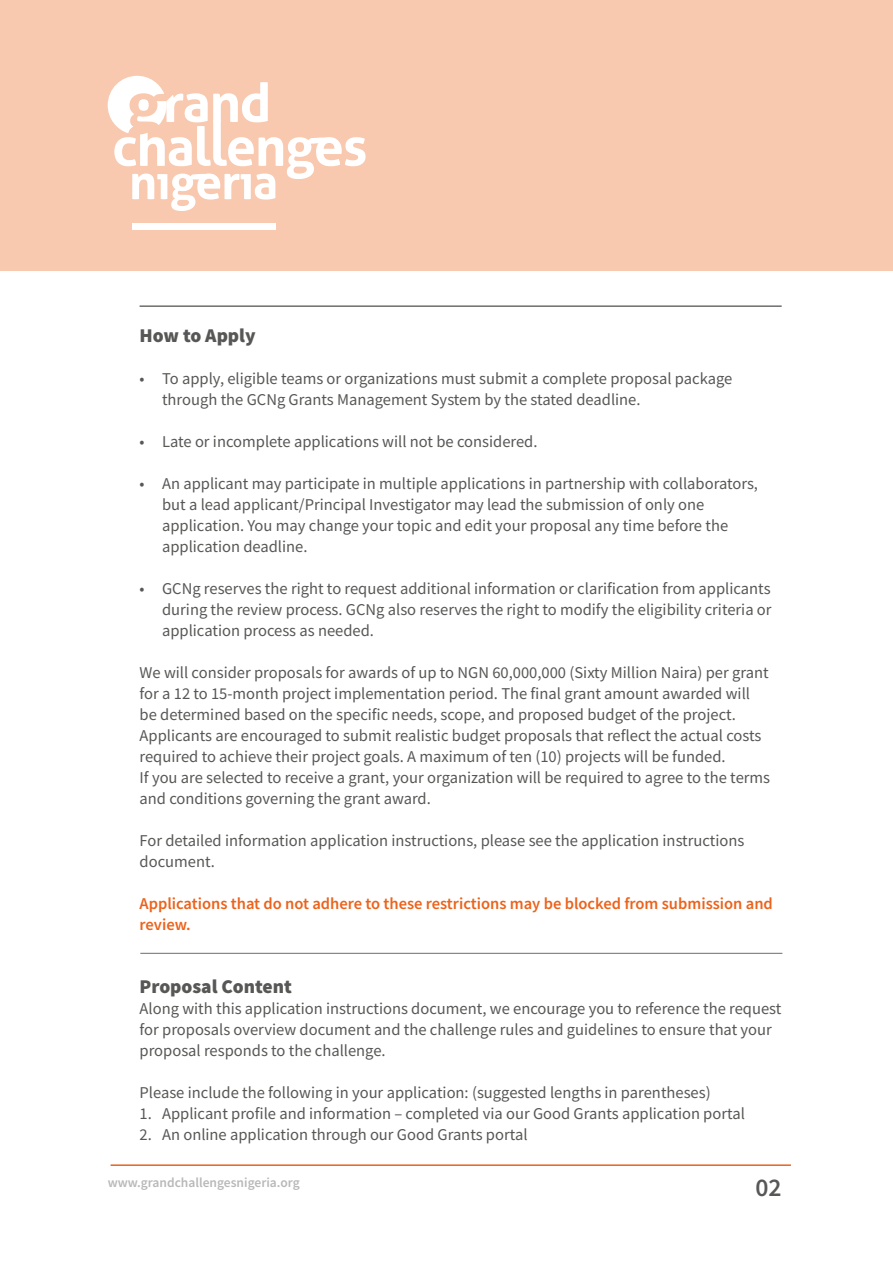
<style>
.page{position:relative;width:893px;height:1263px;background:#fff}
.page>*{position:absolute;margin:0;border:0;box-sizing:border-box;transform-origin:0 0}
.t1{font:600 25.5px "Source Sans Pro";color:#575756}
.t2{font:900 19.5px "Source Sans Pro";color:#575756}
.t3{font:16.5px/21px "Source Sans Pro";color:#575756}
.t4{font:600 16.5px/21px "Source Sans Pro";color:#ec621a}
.t5{font:600 13.5px "Source Sans Pro";color:#b9b8b8}
</style>
<div class="page">
<hr style="left:111px;top:1164px;width:680px;height:2px;background:#ec621a">
<div style="left:0;top:0;width:893px;height:270px;background:#f8c8af"></div>
<svg style="left:108px;top:76px;width:258px;height:135px"></svg>
<div style="left:132px;top:224px;width:143px;height:6px;background:#fff"></div>
<hr style="left:140px;top:305px;width:642px;height:2px;background:#6d6d6c">
<hr style="left:140px;top:953px;width:642px;height:1px;background:#6d6d6c">
<p class="t2" style="left:140px;top:322px;width:118px">How to Apply</p>
<p class="t3" style="left:162px;top:368px;width:572px;text-indent:-23px">• To apply, eligible teams or organizations must submit a complete proposal package through the GCNg Grants Management System by the stated deadline.</p>
<p class="t3" style="left:140px;top:431px;width:399px">• Late or incomplete applications will not be considered.</p>
<p class="t3" style="left:162px;top:473px;width:597px;text-indent:-23px">• An applicant may participate in multiple applications in partnership with collaborators, but a lead applicant/Principal Investigator may lead the submission of only one application. You may change your topic and edit your proposal any time before the application deadline.</p>
<p class="t3" style="left:162px;top:578px;width:611px;text-align:justify;text-indent:-23px">• GCNg reserves the right to request additional information or clarification from applicants during the review process. GCNg also reserves the right to modify the eligibility criteria or application process as needed.</p>
<p class="t3" style="left:140px;top:662px;width:632px">We will consider proposals for awards of up to NGN 60,000,000 (Sixty Million Naira) per grant for a 12 to 15-month project implementation period. The final grant amount awarded will be determined based on the specific needs, scope, and proposed budget of the project.<br>Applicants are encouraged to submit realistic budget proposals that reflect the actual costs required to achieve their project goals. A maximum of ten (10) projects will be funded.<br>If you are selected to receive a grant, your organization will be required to agree to the terms and conditions governing the grant award.</p>
<p class="t3" style="left:140px;top:830px;width:606px">For detailed information application instructions, please see the application instructions document.</p>
<p class="t4" style="left:140px;top:893px;width:635px">Applications that do not adhere to these restrictions may be blocked from submission and review.</p>
<p class="t2" style="left:140px;top:973px;width:154px">Proposal Content</p>
<p class="t3" style="left:140px;top:998px;width:643px">Along with this application instructions document, we encourage you to reference the request for proposals overview document and the challenge rules and guidelines to ensure that your proposal responds to the challenge.</p>
<p class="t3" style="left:140px;top:1082px;width:573px">Please include the following in your application: (suggested lengths in parentheses)</p>
<p class="t3" style="left:140px;top:1103px;width:607px">1. Applicant profile and information – completed via our Good Grants application portal</p>
<p class="t3" style="left:140px;top:1124px;width:389px">2. An online application through our Good Grants portal</p>
<p class="t5" style="left:108px;top:1174px;width:194px">www.grandchallengesnigeria.org</p>
<h1 class="t1" style="left:755px;top:1171px;width:28px">02</h1>
</div>
